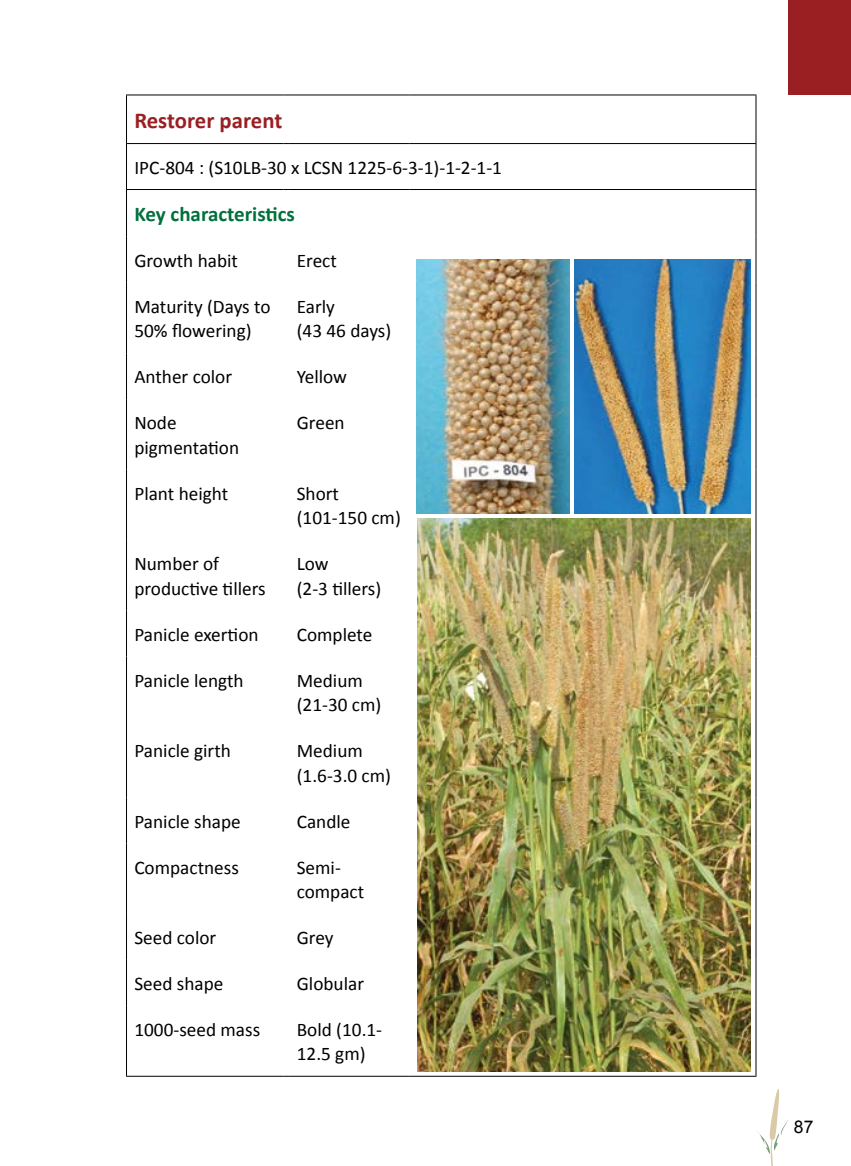
<style>
.page{position:relative;width:851px;height:1166px;background:#fff}
.page>*{position:absolute;margin:0;border:0;box-sizing:border-box;transform-origin:0 0}
.t1{font:700 22.75px "Calibri";letter-spacing:-.005em;color:#9a1f23}
.t2{font:700 21px "Calibri";color:#00703c}
.t3{font:19.25px/24.5px "Calibri";color:#000}
.t4{font:17.5px "Arial";color:#000}
</style>
<div class="page">
<svg style="left:757px;top:1089px;width:31px;height:77px"></svg>
<div style="left:788px;top:0;width:62px;height:94px;background:#9a1f23"></div>
<hr style="left:126px;top:94px;width:158px;height:1px;background:#000">
<hr style="left:126px;top:95px;width:1px;height:48px;background:#000">
<hr style="left:289px;top:94px;width:121px;height:1px;background:#000">
<hr style="left:410px;top:94px;width:346px;height:1px;background:#000">
<hr style="left:755px;top:95px;width:1px;height:48px;background:#000">
<hr style="left:126px;top:143px;width:158px;height:1px;background:#000">
<hr style="left:126px;top:144px;width:1px;height:45px;background:#000">
<hr style="left:289px;top:143px;width:121px;height:1px;background:#000">
<hr style="left:410px;top:143px;width:346px;height:1px;background:#000">
<hr style="left:755px;top:144px;width:1px;height:45px;background:#000">
<hr style="left:126px;top:190px;width:1px;height:47px;background:#000">
<hr style="left:755px;top:190px;width:1px;height:47px;background:#000">
<hr style="left:126px;top:189px;width:158px;height:1px;background:#000">
<hr style="left:289px;top:189px;width:121px;height:1px;background:#000">
<hr style="left:410px;top:189px;width:346px;height:1px;background:#000">
<hr style="left:126px;top:237px;width:1px;height:46px;background:#000">
<hr style="left:755px;top:237px;width:1px;height:46px;background:#000">
<hr style="left:126px;top:283px;width:1px;height:70px;background:#000">
<hr style="left:755px;top:283px;width:1px;height:70px;background:#000">
<hr style="left:126px;top:353px;width:1px;height:46px;background:#000">
<hr style="left:755px;top:353px;width:1px;height:46px;background:#000">
<hr style="left:126px;top:399px;width:1px;height:70px;background:#000">
<hr style="left:755px;top:399px;width:1px;height:70px;background:#000">
<hr style="left:126px;top:469px;width:1px;height:71px;background:#000">
<hr style="left:755px;top:469px;width:1px;height:71px;background:#000">
<hr style="left:126px;top:540px;width:1px;height:70px;background:#000">
<hr style="left:755px;top:540px;width:1px;height:70px;background:#000">
<hr style="left:126px;top:610px;width:1px;height:46px;background:#000">
<hr style="left:755px;top:610px;width:1px;height:46px;background:#000">
<hr style="left:126px;top:656px;width:1px;height:71px;background:#000">
<hr style="left:755px;top:656px;width:1px;height:71px;background:#000">
<hr style="left:126px;top:727px;width:1px;height:70px;background:#000">
<hr style="left:755px;top:727px;width:1px;height:70px;background:#000">
<hr style="left:126px;top:797px;width:1px;height:46px;background:#000">
<hr style="left:755px;top:797px;width:1px;height:46px;background:#000">
<hr style="left:126px;top:843px;width:1px;height:71px;background:#000">
<hr style="left:755px;top:843px;width:1px;height:71px;background:#000">
<hr style="left:126px;top:914px;width:1px;height:45px;background:#000">
<hr style="left:755px;top:914px;width:1px;height:45px;background:#000">
<hr style="left:126px;top:959px;width:1px;height:46px;background:#000">
<hr style="left:755px;top:959px;width:1px;height:46px;background:#000">
<hr style="left:126px;top:1005px;width:1px;height:70px;background:#000">
<hr style="left:126px;top:1075px;width:158px;height:1px;background:#000">
<hr style="left:289px;top:1075px;width:121px;height:1px;background:#000">
<hr style="left:410px;top:1075px;width:346px;height:1px;background:#000">
<hr style="left:755px;top:1005px;width:1px;height:70px;background:#000">
<img style="left:575px;top:259px;width:175px;height:254px">
<img style="left:417px;top:518px;width:333px;height:553px">
<img style="left:417px;top:259px;width:152px;height:254px">
<p class="t1" style="left:134px;top:106px;width:149px">Restorer parent</p>
<p class="t3" style="left:134px;top:155px;width:369px">IPC-804 : (S10LB-30 x LCSN 1225-6-3-1)-1-2-1-1</p>
<p class="t2" style="left:134px;top:201px;width:162px">Key characteristics</p>
<p class="t3" style="left:134px;top:248px;width:105px">Growth habit</p>
<p class="t3" style="left:297px;top:248px;width:42px">Erect</p>
<p class="t3" style="left:134px;top:294px;width:138px">Maturity (Days to<br>50% flowering)</p>
<p class="t3" style="left:297px;top:294px;width:96px">Early<br>(43 46 days)</p>
<p class="t3" style="left:134px;top:365px;width:99px">Anther color</p>
<p class="t3" style="left:297px;top:365px;width:52px">Yellow</p>
<p class="t3" style="left:134px;top:411px;width:106px">Node pigmentation</p>
<p class="t3" style="left:297px;top:411px;width:49px">Green</p>
<p class="t3" style="left:134px;top:481px;width:95px">Plant height</p>
<p class="t3" style="left:297px;top:481px;width:105px">Short (101-150 cm)</p>
<p class="t3" style="left:134px;top:551px;width:133px">Number of productive tillers</p>
<p class="t3" style="left:297px;top:551px;width:86px">Low<br>(2-3 tillers)</p>
<p class="t3" style="left:134px;top:622px;width:126px">Panicle exertion</p>
<p class="t3" style="left:297px;top:622px;width:77px">Complete</p>
<p class="t3" style="left:134px;top:668px;width:111px">Panicle length</p>
<p class="t3" style="left:297px;top:668px;width:86px">Medium (21-30 cm)</p>
<p class="t3" style="left:134px;top:738px;width:98px">Panicle girth</p>
<p class="t3" style="left:297px;top:738px;width:96px">Medium (1.6-3.0 cm)</p>
<p class="t3" style="left:134px;top:809px;width:108px">Panicle shape</p>
<p class="t3" style="left:297px;top:809px;width:55px">Candle</p>
<p class="t3" style="left:134px;top:855px;width:106px">Compactness</p>
<p class="t3" style="left:297px;top:855px;width:69px">Semi&shy;compact</p>
<p class="t3" style="left:134px;top:925px;width:83px">Seed color</p>
<p class="t3" style="left:297px;top:925px;width:38px">Grey</p>
<p class="t3" style="left:134px;top:971px;width:91px">Seed shape</p>
<p class="t3" style="left:297px;top:971px;width:69px">Globular</p>
<p class="t3" style="left:134px;top:1017px;width:127px">1000-seed mass</p>
<p class="t3" style="left:297px;top:1017px;width:87px">Bold (10.1-<br>12.5 gm)</p>
<p class="t4" style="left:794px;top:1114px;width:21px">87</p>
</div>
